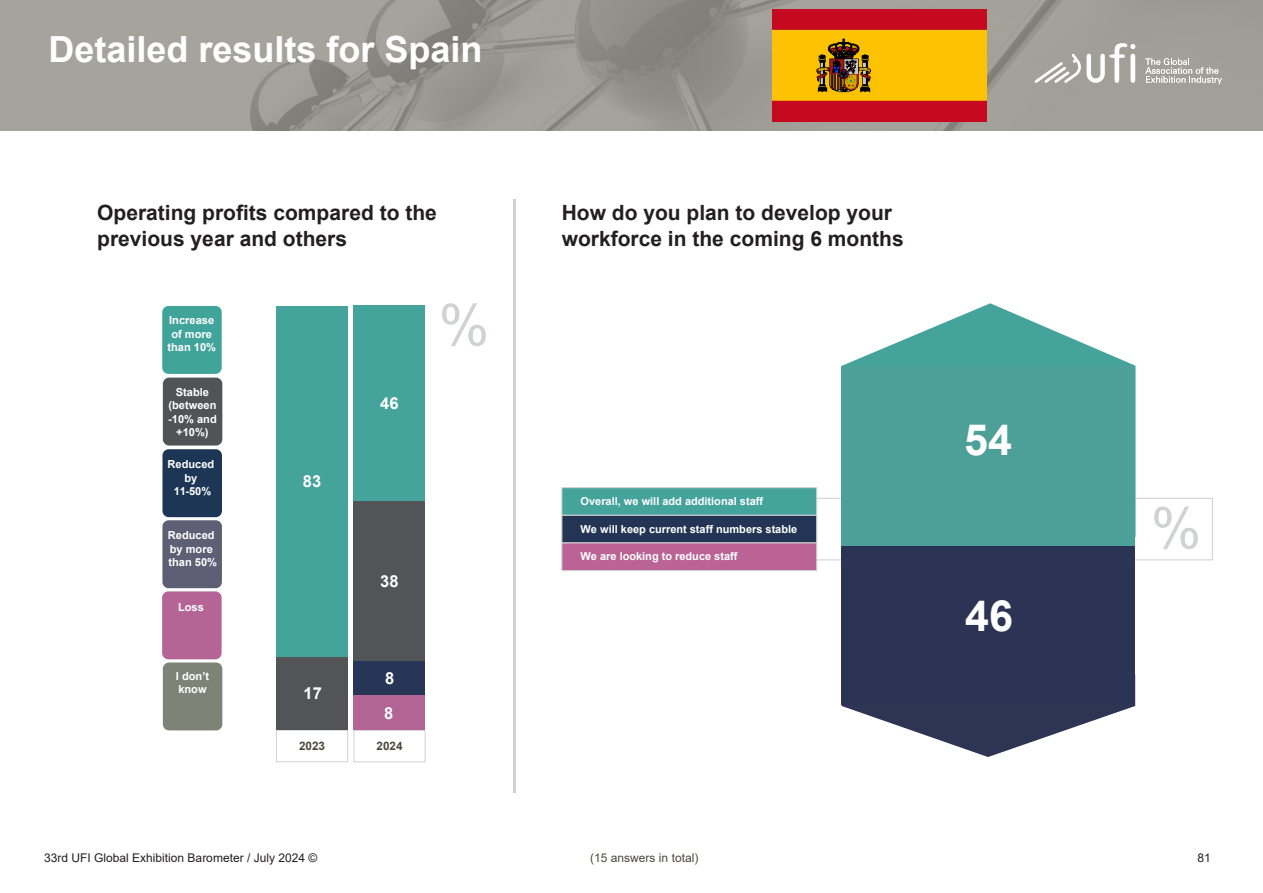
<style>
.page{position:relative;width:1263px;height:893px;background:#fff}
.page>*{position:absolute;margin:0;border:0;box-sizing:border-box;transform-origin:0 0}
.t1{font:57px "Arial";color:#d1d2d4}
.t2{font:56.7px "Arial";color:#d1d2d4}
.t3{font:700 43.05px "Arial";color:#fff}
.t4{font:700 36px "Arial";color:#fff}
.t5{font:700 21px "Arial";color:#231f20}
.t6{font:700 16.5px "Arial";color:#fff}
.t7{font:12px "Arial";color:#231f20}
.t8{font:12px "Arial";color:#4a493b}
.t9{font:700 11.7px "Arial";color:#4a493b}
.t10{font:700 11.1px/13.4px "Arial";color:#fff}
.t11{font:700 10.95px "Arial";color:#fff}
</style>
<div class="page">
<img style="left:0;top:0;width:1263px;height:130px">
<svg style="left:1034px;top:43px;width:101px;height:40px"></svg>
<svg style="left:1145px;top:58px;width:77px;height:26px;background:#b7b7b1"></svg>
<img style="left:772px;top:9px;width:215px;height:113px">
<hr style="left:513px;top:199px;width:2px;height:594px;background:#cfd0cf">
<div style="left:162px;top:306px;width:60px;height:68px;background:#41a49b;border-radius:6px"></div>
<div style="left:163px;top:378px;width:59px;height:68px;background:#515457;border-radius:6px"></div>
<div style="left:163px;top:662px;width:59px;height:68px;background:#7f8377;border-radius:6px"></div>
<div style="left:162px;top:449px;width:60px;height:68px;background:#1d3656;border-radius:6px"></div>
<div style="left:162px;top:520px;width:60px;height:68px;background:#5e5e74;border-radius:6px"></div>
<div style="left:162px;top:591px;width:60px;height:68px;background:#b56595;border-radius:6px"></div>
<div style="left:276px;top:730px;width:72px;height:32px;border:1px solid #d1d2d4"></div>
<div style="left:353px;top:730px;width:73px;height:32px;border:1px solid #d1d2d4"></div>
<div style="left:276px;top:306px;width:72px;height:353px;background:#44a39b"></div>
<div style="left:276px;top:657px;width:72px;height:73px;background:#535458"></div>
<div style="left:354px;top:305px;width:71px;height:196px;background:#44a39b"></div>
<div style="left:354px;top:501px;width:71px;height:161px;background:#535458"></div>
<div style="left:354px;top:662px;width:71px;height:34px;background:#273657"></div>
<div style="left:354px;top:696px;width:71px;height:34px;background:#b26594"></div>
<div style="left:561px;top:487px;width:256px;height:29px;background:#44a39b;border:1px solid #d1d2d4"></div>
<svg style="left:842px;top:303px;width:293px;height:63px"></svg>
<svg style="left:842px;top:675px;width:293px;height:82px"></svg>
<div style="left:561px;top:515px;width:256px;height:28px;background:#233454;border:1px solid #d1d2d4"></div>
<div style="left:561px;top:542px;width:256px;height:29px;background:#bb6394;border:1px solid #d1d2d4"></div>
<div style="left:841px;top:532px;width:293px;height:173px;background:#2b3454"></div>
<div style="left:842px;top:366px;width:293px;height:180px;background:#4da098"></div>
<p class="t4" style="left:48px;top:24px;width:436px">Detailed results for Spain</p>
<p class="t5" style="left:97px;top:198px;width:341px">Operating profits compared to the</p>
<p class="t5" style="left:97px;top:223px;width:251px">previous year and others</p>
<p class="t10" style="left:169px;top:314px;width:46px">Increase of more</p>
<p class="t10" style="left:167px;top:340px;width:50px">than 10%</p>
<p class="t10" style="left:168px;top:385px;width:50px;text-align:center">Stable (between -10% and +10%)</p>
<p class="t10" style="left:168px;top:458px;width:48px;text-align:center">Reduced by<br>11-50%</p>
<p class="t10" style="left:168px;top:529px;width:51px">Reduced by more than 50%</p>
<p class="t10" style="left:178px;top:600px;width:27px">Loss</p>
<p class="t10" style="left:176px;top:669px;width:35px">I don’t know</p>
<p class="t6" style="left:303px;top:470px;width:20px">83</p>
<p class="t6" style="left:303px;top:681px;width:20px">17</p>
<p class="t6" style="left:380px;top:391px;width:20px">46</p>
<p class="t6" style="left:380px;top:569px;width:20px">38</p>
<p class="t6" style="left:385px;top:666px;width:11px">8</p>
<p class="t6" style="left:384px;top:701px;width:11px">8</p>
<p class="t9" style="left:299px;top:738px;width:28px">2023</p>
<p class="t9" style="left:376px;top:738px;width:28px">2024</p>
<h1 class="t1" style="left:439px;top:285px;width:52px">%</h1>
<p class="t5" style="left:562px;top:198px;width:332px">How do you plan to develop your</p>
<p class="t5" style="left:562px;top:223px;width:343px">workforce in the coming 6 months</p>
<p class="t11" style="left:581px;top:493px;width:184px">Overall, we will add additional staff</p>
<p class="t11" style="left:581px;top:521px;width:218px">We will keep current staff numbers stable</p>
<p class="t11" style="left:581px;top:549px;width:158px">We are looking to reduce staff</p>
<p class="t3" style="left:964px;top:410px;width:49px">54</p>
<p class="t3" style="left:965px;top:585px;width:49px">46</p>
<h2 class="t2" style="left:1151px;top:489px;width:52px">%</h2>
<p class="t8" style="left:590px;top:849px;width:110px">(15 answers in total)</p>
<p class="t7" style="left:44px;top:849px;width:274px">33rd UFI Global Exhibition Barometer / July 2024 ©</p>
<p class="t7" style="left:1197px;top:849px;width:15px">81</p>
</div>
